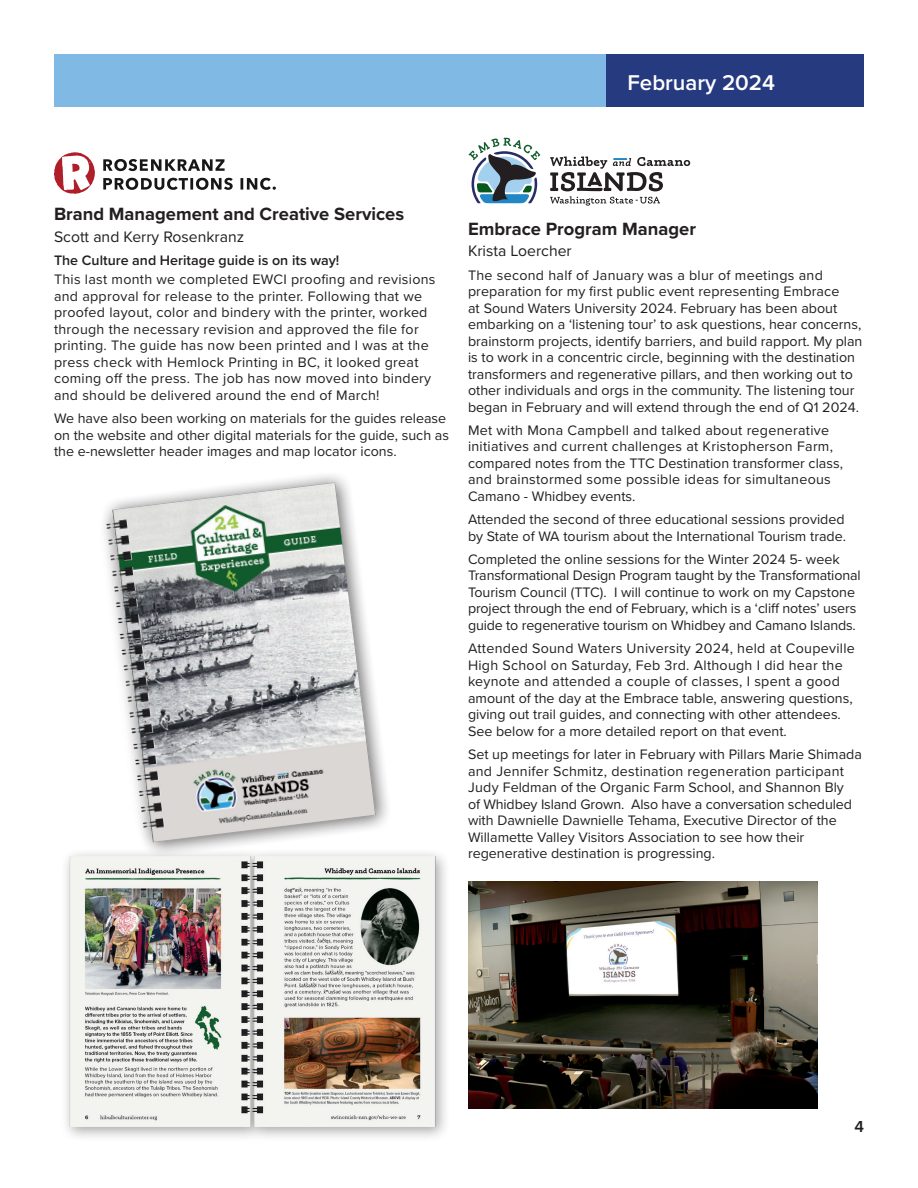
<style>
.page{position:relative;width:918px;height:1188px;background:#fff}
.page>*{position:absolute;margin:0;border:0;box-sizing:border-box;transform-origin:0 0}
.t1{font:600 22.2px "Proxima Nova";color:#fff}
.t2{font:700 18.45px "Proxima Nova";color:#231f20}
.t3{font:600 16.5px "Proxima Nova";color:#231f20}
.t4{font:15.75px "Proxima Nova";color:#231f20}
.t5{font:14.25px/16.5px "Proxima Nova";color:#231f20}
.t6{font:14.25px/16.5px "Proxima Nova";letter-spacing:.02em;color:#231f20}
.t7{font:600 14.25px "Proxima Nova";color:#231f20}
</style>
<div class="page">
<img style="left:468px;top:881px;width:350px;height:228px">
<svg style="left:550px;top:156px;width:140px;height:50px"></svg>
<svg style="left:469px;top:138px;width:71px;height:66px"></svg>
<svg style="left:54px;top:152px;width:41px;height:42px"></svg>
<svg style="left:103px;top:178px;width:173px;height:12px"></svg>
<svg style="left:103px;top:159px;width:122px;height:12px"></svg>
<div style="left:61px;top:847px;width:390px;height:295px;background:#231f20;opacity:.4"></div>
<img style="left:69px;top:856px;width:366px;height:270px">
<div style="left:95px;top:470px;width:297px;height:389px;background:#231f20;opacity:.4"></div>
<div style="left:54px;top:54px;width:573px;height:53px;background:#7fb9e4"></div>
<div style="left:606px;top:54px;width:258px;height:53px;background:#253a7f"></div>
<h1 class="t1" style="left:627px;top:66px;width:149px">February 2024</h1>
<p class="t2" style="left:54px;top:200px;width:352px">Brand Management and Creative Services</p>
<p class="t4" style="left:54px;top:225px;width:192px">Scott and Kerry Rosenkranz</p>
<p class="t7" style="left:54px;top:250px;width:287px">The Culture and Heritage guide is on its way!</p>
<p class="t6" style="left:54px;top:271px;width:383px">This last month we completed EWCI proofing and revisions and approval for release to the printer. Following that we proofed layout, color and bindery with the printer, worked through the necessary revision and approved the file for printing. The guide has now been printed and I was at the press check with Hemlock Printing in BC, it looked great coming off the press. The job has now moved into bindery and should be delivered around the end of March!</p>
<p class="t5" style="left:54px;top:410px;width:397px">We have also been working on materials for the guides release on the website and other digital materials for the guide, such as the e-newsletter header images and map locator icons.</p>
<p class="t2" style="left:468px;top:215px;width:230px">Embrace Program Manager</p>
<p class="t4" style="left:468px;top:239px;width:105px">Krista Loercher</p>
<p class="t5" style="left:468px;top:266px;width:396px">The second half of January was a blur of meetings and preparation for my first public event representing Embrace<br>at Sound Waters University 2024. February has been about embarking on a ‘listening tour’ to ask questions, hear concerns, brainstorm projects, identify barriers, and build rapport. My plan is to work in a concentric circle, beginning with the destination transformers and regenerative pillars, and then working out to other individuals and orgs in the community. The listening tour began in February and will extend through the end of Q1 2024.</p>
<p class="t6" style="left:468px;top:421px;width:376px">Met with Mona Campbell and talked about regenerative initiatives and current challenges at Kristopherson Farm, compared notes from the TTC Destination transformer class, and brainstormed some possible ideas for simultaneous Camano - Whidbey events.</p>
<p class="t5" style="left:468px;top:511px;width:379px">Attended the second of three educational sessions provided by State of WA tourism about the International Tourism trade.</p>
<p class="t5" style="left:468px;top:550px;width:394px">Completed the online sessions for the Winter 2024 5- week Transformational Design Program taught by the Transformational Tourism Council (TTC). I will continue to work on my Capstone project through the end of February, which is a ‘cliff notes’ users guide to regenerative tourism on Whidbey and Camano Islands.</p>
<p class="t5" style="left:468px;top:640px;width:388px">Attended Sound Waters University 2024, held at Coupeville High School on Saturday, Feb 3rd. Although I did hear the keynote and attended a couple of classes, I spent a good amount of the day at the Embrace table, answering questions, giving out trail guides, and connecting with other attendees.<br>See below for a more detailed report on that event.</p>
<p class="t5" style="left:468px;top:745px;width:396px">Set up meetings for later in February with Pillars Marie Shimada and Jennifer Schmitz, destination regeneration participant Judy Feldman of the Organic Farm School, and Shannon Bly<br>of Whidbey Island Grown. Also have a conversation scheduled with Dawnielle Dawnielle Tehama, Executive Director of the Willamette Valley Visitors Association to see how their regenerative destination is progressing.</p>
<p class="t3" style="left:854px;top:1114px;width:11px">4</p>
</div>
